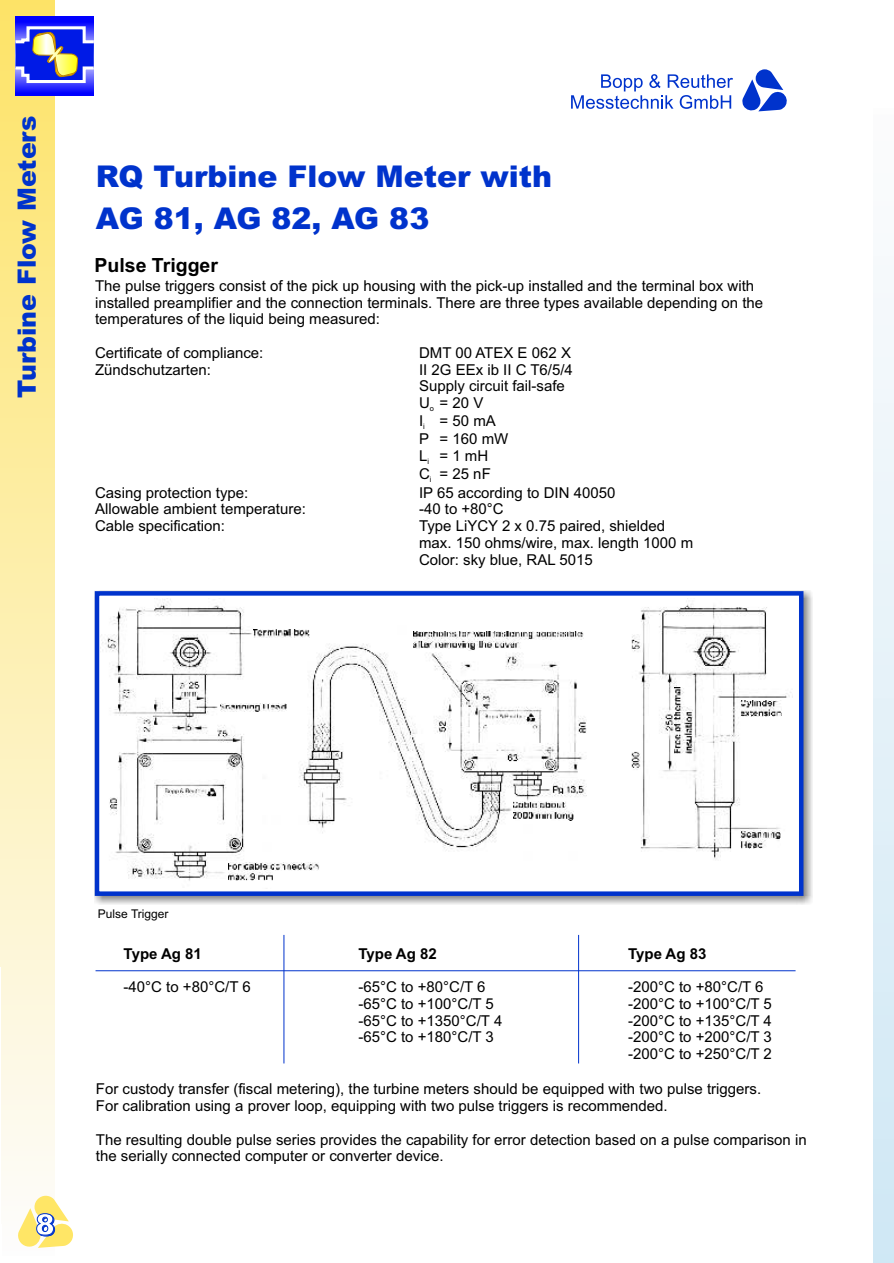
<style>
.page{position:relative;width:894px;height:1263px;background:#fff}
.page>*{position:absolute;margin:0;border:0;box-sizing:border-box;transform-origin:0 0}
.t1{font:900 30px/42.3px "Arial";color:#03c}
.t2{font:900 28.95px "Arial";color:#03c}
.t3{font:900 25.2px "Arial";color:#03c}
.t4{font:700 19.5px "Arial";color:#000}
.t5{font:15px/16.8px "Arial";color:#000}
.t6{font:700 15px "Arial";color:#000}
.t7{font:12px "Arial";color:#000}
.t8{font:7.5px "Arial";color:#000}
</style>
<div class="page">
<img style="left:0;top:0;width:54px;height:1196px">
<img style="left:16px;top:17px;width:78px;height:78px">
<svg style="left:16px;top:26px;width:78px;height:57px;background:#6872ce"></svg>
<hr style="left:284px;top:935px;width:1px;height:128px;background:#03c">
<hr style="left:578px;top:935px;width:1px;height:128px;background:#03c">
<hr style="left:96px;top:970px;width:700px;height:1px;background:#03c">
<svg style="left:571px;top:74px;width:162px;height:35px"></svg>
<svg style="left:742px;top:69px;width:45px;height:43px"></svg>
<svg style="left:18px;top:1196px;width:55px;height:52px"></svg>
<img style="left:94px;top:591px;width:718px;height:314px">
<div style="left:95px;top:591px;width:708px;height:305px;background:#fff;border:4px solid #03c"></div>
<img style="left:100px;top:598px;width:691px;height:283px">
<img style="left:254px;top:630px;width:56px;height:7px">
<img style="left:220px;top:704px;width:66px;height:8px">
<img style="left:228px;top:862px;width:91px;height:18px">
<img style="left:414px;top:631px;width:170px;height:19px">
<img style="left:514px;top:801px;width:60px;height:19px">
<img style="left:675px;top:687px;width:17px;height:66px">
<img style="left:740px;top:700px;width:42px;height:18px">
<img style="left:741px;top:831px;width:40px;height:17px">
<h3 class="t3" style="left:18px;top:398px;width:284px;rotate:-90deg">Turbine Flow Meters</h3>
<h1 class="t1" style="left:96px;top:158px;width:458px">RQ Turbine Flow Meter with<br>AG 81, AG 82, AG 83</h1>
<h3 class="t4" style="left:95px;top:257px;width:125px">Pulse Trigger</h3>
<p class="t5" style="left:95px;top:279px;width:670px">The pulse triggers consist of the pick up housing with the pick-up installed and the terminal box with installed preamplifier and the connection terminals. There are three types available depending on the temperatures of the liquid being measured:</p>
<p class="t5" style="left:95px;top:346px;width:170px">Certificate of compliance:</p>
<p class="t5" style="left:419px;top:379px;width:147px">Supply circuit fail-safe<br>U<sub>o</sub> = 20 V</p>
<p class="t5" style="left:419px;top:413px;width:91px;line-height:18.1px">I = 50 mA<br>P = 160 mW</p>
<p class="t5" style="left:419px;top:448px;width:73px;line-height:18.1px">L<sub>i</sub> = 1 mH<br>C<sub>i</sub> = 25 nF</p>
<p class="t5" style="left:95px;top:485px;width:155px">Casing protection type:</p>
<p class="t5" style="left:419px;top:485px;width:198px">IP 65 according to DIN 40050</p>
<p class="t5" style="left:95px;top:502px;width:212px">Allowable ambient temperature:</p>
<p class="t5" style="left:419px;top:502px;width:86px">-40 to +80°C</p>
<p class="t5" style="left:95px;top:519px;width:132px">Cable specification:</p>
<p class="t5" style="left:419px;top:519px;width:276px">Type LiYCY 2 x 0.75 paired, shielded max. 150 ohms/wire, max. length 1000 m<br>Color: sky blue, RAL 5015</p>
<p class="t5" style="left:419px;top:346px;width:154px">DMT 00 ATEX E 062 X</p>
<p class="t5" style="left:95px;top:362px;width:117px">Zündschutzarten:</p>
<p class="t5" style="left:419px;top:362px;width:155px">II 2G EEx ib II C T6/5/4</p>
<p class="t8" style="left:423px;top:424px;width:3px">i</p>
<h2 class="t2" style="left:36px;top:1215px;width:21px">8</h2>
<p class="t7" style="left:98px;top:909px;width:72px">Pulse Trigger</p>
<p class="t6" style="left:124px;top:948px;width:80px">Type Ag 81</p>
<p class="t6" style="left:358px;top:948px;width:80px">Type Ag 82</p>
<p class="t6" style="left:628px;top:948px;width:80px">Type Ag 83</p>
<p class="t5" style="left:124px;top:980px;width:129px">-40°C to +80°C/T 6</p>
<p class="t5" style="left:358px;top:980px;width:129px">-65°C to +80°C/T 6</p>
<p class="t5" style="left:628px;top:980px;width:137px">-200°C to +80°C/T 6</p>
<p class="t5" style="left:358px;top:997px;width:137px">-65°C to +100°C/T 5</p>
<p class="t5" style="left:628px;top:997px;width:145px">-200°C to +100°C/T 5</p>
<p class="t5" style="left:358px;top:1013px;width:145px">-65°C to +1350°C/T 4</p>
<p class="t5" style="left:628px;top:1013px;width:145px">-200°C to +135°C/T 4</p>
<p class="t5" style="left:358px;top:1030px;width:137px">-65°C to +180°C/T 3</p>
<p class="t5" style="left:628px;top:1030px;width:145px">-200°C to +200°C/T 3 -200°C to +250°C/T 2</p>
<p class="t5" style="left:96px;top:1082px;width:667px">For custody transfer (fiscal metering), the turbine meters should be equipped with two pulse triggers.<br>For calibration using a prover loop, equipping with two pulse triggers is recommended.</p>
<p class="t5" style="left:96px;top:1132px;width:712px">The resulting double pulse series provides the capability for error detection based on a pulse comparison in the serially connected computer or converter device.</p>
</div>
